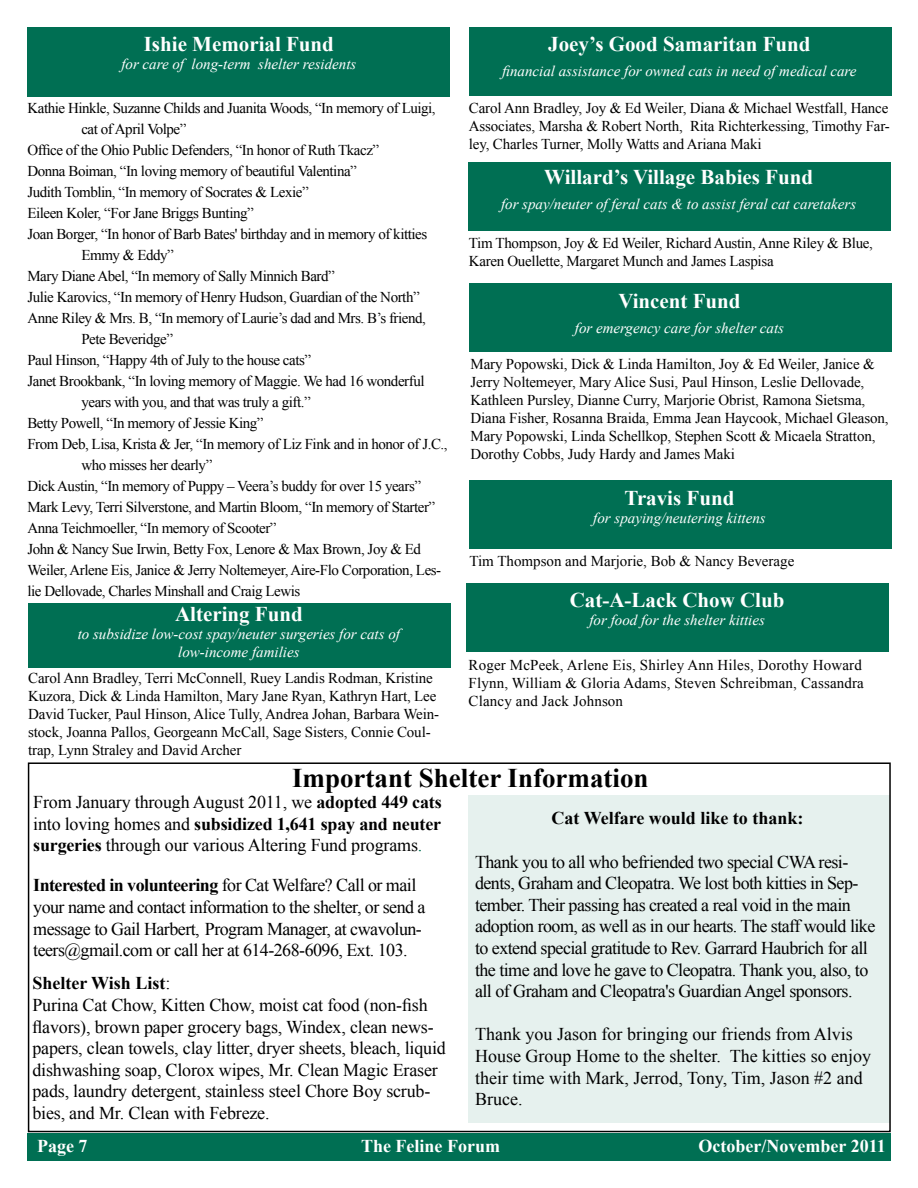
<style>
.page{position:relative;width:918px;height:1188px;background:#fff}
.page>*{position:absolute;margin:0;border:0;box-sizing:border-box;transform-origin:0 0}
.t1{font:700 27px "Times New Roman";color:#000}
.t2{font:700 21px "Times New Roman";color:#fff}
.t3{font:18px/21.6px "Times New Roman";letter-spacing:-.03em;color:#000}
.t4{font:18px/21.6px "Times New Roman";letter-spacing:-.01em;color:#000}
.t5{font:18px/21.6px "Times New Roman";color:#000}
.t6{font:700 18px "Times New Roman";color:#fff}
.t7{font:700 18px "Times New Roman";color:#000}
.t8{font:15px/18px "Times New Roman";letter-spacing:-.03em;color:#000;text-align:justify}
.t9{font:15px/18px "Times New Roman";letter-spacing:-.01em;color:#000}
.t10{font:italic 15px/18px "Times New Roman";color:#fff;text-align:center}
.t11{font:15px/18px "Times New Roman";letter-spacing:.01em;color:#000}
.t12{font:15px "Times New Roman";color:#000}
.s1{font-weight:700}
.s2{color:#006f53}
</style>
<div class="page">
<div style="left:468px;top:796px;width:421px;height:327px;background:#e6f1ee"></div>
<div style="left:28px;top:762px;width:863px;height:370px;border:2px solid #000"></div>
<div style="left:27px;top:1133px;width:864px;height:28px;background:#006f53"></div>
<div style="left:28px;top:604px;width:423px;height:64px;background:#006f53"></div>
<div style="left:469px;top:27px;width:423px;height:68px;background:#006f53"></div>
<div style="left:469px;top:283px;width:423px;height:68px;background:#006f53"></div>
<div style="left:466px;top:583px;width:424px;height:69px;background:#006f53"></div>
<div style="left:27px;top:27px;width:423px;height:69px;background:#006f53"></div>
<div style="left:468px;top:162px;width:423px;height:69px;background:#006f53"></div>
<div style="left:469px;top:480px;width:423px;height:69px;background:#006f53"></div>
<h2 class="t2" style="left:144px;top:29px;width:192px">Ishie Memorial Fund</h2>
<p class="t10" style="left:121px;top:54px;width:237px">for care of long-term shelter residents</p>
<p class="t8" style="left:27px;top:98px;width:410px">Kathie Hinkle, Suzanne Childs and Juanita Woods, “In memory of Luigi,</p>
<p class="t8" style="left:81px;top:119px;width:107px">cat of April Volpe”</p>
<p class="t8" style="left:27px;top:140px;width:353px">Office of the Ohio Public Defenders, “In honor of Ruth Tkacz”</p>
<p class="t8" style="left:27px;top:161px;width:331px">Donna Boiman, “In loving memory of beautiful Valentina”</p>
<p class="t8" style="left:27px;top:182px;width:283px">Judith Tomblin, “In memory of Socrates &amp; Lexie”</p>
<p class="t8" style="left:27px;top:203px;width:228px">Eileen Koler, “For Jane Briggs Bunting”</p>
<p class="t8" style="left:27px;top:224px;width:401px">Joan Borger, “In honor of Barb Bates' birthday and in memory of kitties</p>
<p class="t8" style="left:81px;top:245px;width:94px">Emmy &amp; Eddy”</p>
<p class="t8" style="left:27px;top:266px;width:309px">Mary Diane Abel, “In memory of Sally Minnich Bard”</p>
<p class="t8" style="left:27px;top:287px;width:394px">Julie Karovics, “In memory of Henry Hudson, Guardian of the North”</p>
<p class="t8" style="left:27px;top:308px;width:400px">Anne Riley &amp; Mrs. B, “In memory of Laurie’s dad and Mrs. B’s friend,</p>
<p class="t8" style="left:81px;top:329px;width:93px">Pete Beveridge”</p>
<p class="t8" style="left:27px;top:350px;width:285px">Paul Hinson, “Happy 4th of July to the house cats”</p>
<p class="t8" style="left:27px;top:371px;width:399px">Janet Brookbank, “In loving memory of Maggie. We had 16 wonderful</p>
<p class="t8" style="left:81px;top:392px;width:231px">years with you, and that was truly a gift.”</p>
<p class="t8" style="left:27px;top:413px;width:238px">Betty Powell, “In memory of Jessie King”</p>
<p class="t8" style="left:27px;top:434px;width:422px">From Deb, Lisa, Krista &amp; Jer, “In memory of Liz Fink and in honor of J.C.,</p>
<p class="t8" style="left:81px;top:455px;width:132px">who misses her dearly”</p>
<p class="t8" style="left:27px;top:476px;width:395px">Dick Austin, “In memory of Puppy – Veera’s buddy for over 15 years”</p>
<p class="t8" style="left:27px;top:497px;width:409px">Mark Levy, Terri Silverstone, and Martin Bloom, “In memory of Starter”</p>
<p class="t8" style="left:27px;top:518px;width:251px">Anna Teichmoeller, “In memory of Scooter”</p>
<p class="t8" style="left:27px;top:539px;width:395px">John &amp; Nancy Sue Irwin, Betty Fox, Lenore &amp; Max Brown, Joy &amp; Ed</p>
<p class="t8" style="left:27px;top:560px;width:415px">Weiler, Arlene Eis, Janice &amp; Jerry Noltemeyer, Aire-Flo Corporation, Les-</p>
<p class="t8" style="left:27px;top:581px;width:275px">lie Dellovade, Charles Minshall and Craig Lewis</p>
<h2 class="t2" style="left:175px;top:599px;width:129px">Altering Fund</h2>
<p class="t10" style="left:78px;top:625px;width:324px">to subsidize low-cost spay/neuter surgeries for cats of low-income families</p>
<p class="t9" style="left:28px;top:669px;width:412px">Carol Ann Bradley, Terri McConnell, Ruey Landis Rodman, Kristine Kuzora, Dick &amp; Linda Hamilton, Mary Jane Ryan, Kathryn Hart, Lee David Tucker, Paul Hinson, Alice Tully, Andrea Johan, Barbara Wein&shy;stock, Joanna Pallos, Georgeann McCall, Sage Sisters, Connie Coul&shy;trap, Lynn Straley and David Archer</p>
<h2 class="t2" style="left:548px;top:29px;width:264px">Joey’s Good Samaritan Fund</h2>
<p class="t10" style="left:503px;top:62px;width:355px">financial assistance for owned cats in need of medical care</p>
<p class="t8" style="left:469px;top:99px;width:423px">Carol Ann Bradley, Joy &amp; Ed Weiler, Diana &amp; Michael Westfall, Hance Associates, Marsha &amp; Robert North, Rita Richterkessing, Timothy Far&shy;ley, Charles Turner, Molly Watts and Ariana Maki</p>
<h2 class="t2" style="left:544px;top:163px;width:270px">Willard’s Village Babies Fund</h2>
<p class="t10" style="left:501px;top:195px;width:357px">for spay/neuter of feral cats &amp; to assist feral cat caretakers</p>
<p class="t8" style="left:469px;top:234px;width:406px">Tim Thompson, Joy &amp; Ed Weiler, Richard Austin, Anne Riley &amp; Blue,<br>Karen Ouellette, Margaret Munch and James Laspisa</p>
<h2 class="t2" style="left:618px;top:286px;width:124px">Vincent Fund</h2>
<p class="t10" style="left:575px;top:318px;width:211px">for emergency care for shelter cats</p>
<p class="t9" style="left:470px;top:354px;width:420px">Mary Popowski, Dick &amp; Linda Hamilton, Joy &amp; Ed Weiler, Janice &amp; Jerry Noltemeyer, Mary Alice Susi, Paul Hinson, Leslie Dellovade, Kathleen Pursley, Dianne Curry, Marjorie Obrist, Ramona Sietsma, Diana Fisher, Rosanna Braida, Emma Jean Haycook, Michael Gleason, Mary Popowski, Linda Schellkop, Stephen Scott &amp; Micaela Stratton, Dorothy Cobbs, Judy Hardy and James Maki</p>
<h2 class="t2" style="left:625px;top:483px;width:111px">Travis Fund</h2>
<p class="t10" style="left:593px;top:509px;width:174px">for spaying/neutering kittens</p>
<p class="t12" style="left:469px;top:551px;width:326px">Tim Thompson and Marjorie, Bob &amp; Nancy Beverage</p>
<h2 class="t2" style="left:570px;top:586px;width:216px">Cat-A-Lack Chow Club</h2>
<p class="t10" style="left:589px;top:611px;width:177px">for food for the shelter kitties</p>
<p class="t11" style="left:469px;top:655px;width:397px">Roger McPeek, Arlene Eis, Shirley Ann Hiles, Dorothy Howard<br>Flynn, William &amp; Gloria Adams, Steven Schreibman, Cassandra<br>Clancy and Jack Johnson</p>
<h1 class="t1" style="left:292px;top:759px;width:358px">Important Shelter Information</h1>
<p class="t3" style="left:33px;top:791px;width:410px;text-align:justify">From January through August 2011, we <span class="s1">adopted 449 cats </span>into loving homes and <span class="s1">subsidized 1,641 spay and neuter surgeries</span> through our various Altering Fund programs<span class="s2">.</span></p>
<p class="t3" style="left:33px;top:874px;width:394px"><span class="s1">Interested in volunteering</span> for Cat Welfare? Call or mail your name and contact information to the shelter, or send a message to Gail Harbert, Program Manager, at cwavolun&shy;teers@gmail.com or call her at 614-268-6096, Ext. 103.</p>
<p class="t4" style="left:32px;top:972px;width:415px"><span class="s1">Shelter Wish List</span>:<br>Purina Cat Chow, Kitten Chow, moist cat food (non-fish flavors), brown paper grocery bags, Windex, clean news&shy;papers, clean towels, clay litter, dryer sheets, bleach, liquid dishwashing soap, Clorox wipes, Mr. Clean Magic Eraser pads, laundry detergent, stainless steel Chore Boy scrub&shy;bies, and Mr. Clean with Febreze.</p>
<p class="t7" style="left:552px;top:806px;width:253px">Cat Welfare would like to thank:</p>
<p class="t3" style="left:475px;top:850px;width:402px">Thank you to all who befriended two special CWA resi&shy;dents, Graham and Cleopatra. We lost both kitties in Sep&shy;tember. Their passing has created a real void in the main adoption room, as well as in our hearts. The staff would like to extend special gratitude to Rev. Garrard Haubrich for all the time and love he gave to Cleopatra. Thank you, also, to all of Graham and Cleopatra's Guardian Angel sponsors.</p>
<p class="t5" style="left:475px;top:1023px;width:398px">Thank you Jason for bringing our friends from Alvis House Group Home to the shelter. The kitties so enjoy their time with Mark, Jerrod, Tony, Tim, Jason #2 and Bruce.</p>
<p class="t6" style="left:37px;top:1133px;width:52px">Page 7</p>
<p class="t6" style="left:361px;top:1133px;width:140px">The Feline Forum</p>
<p class="t6" style="left:699px;top:1133px;width:189px">October/November 2011</p>
</div>
